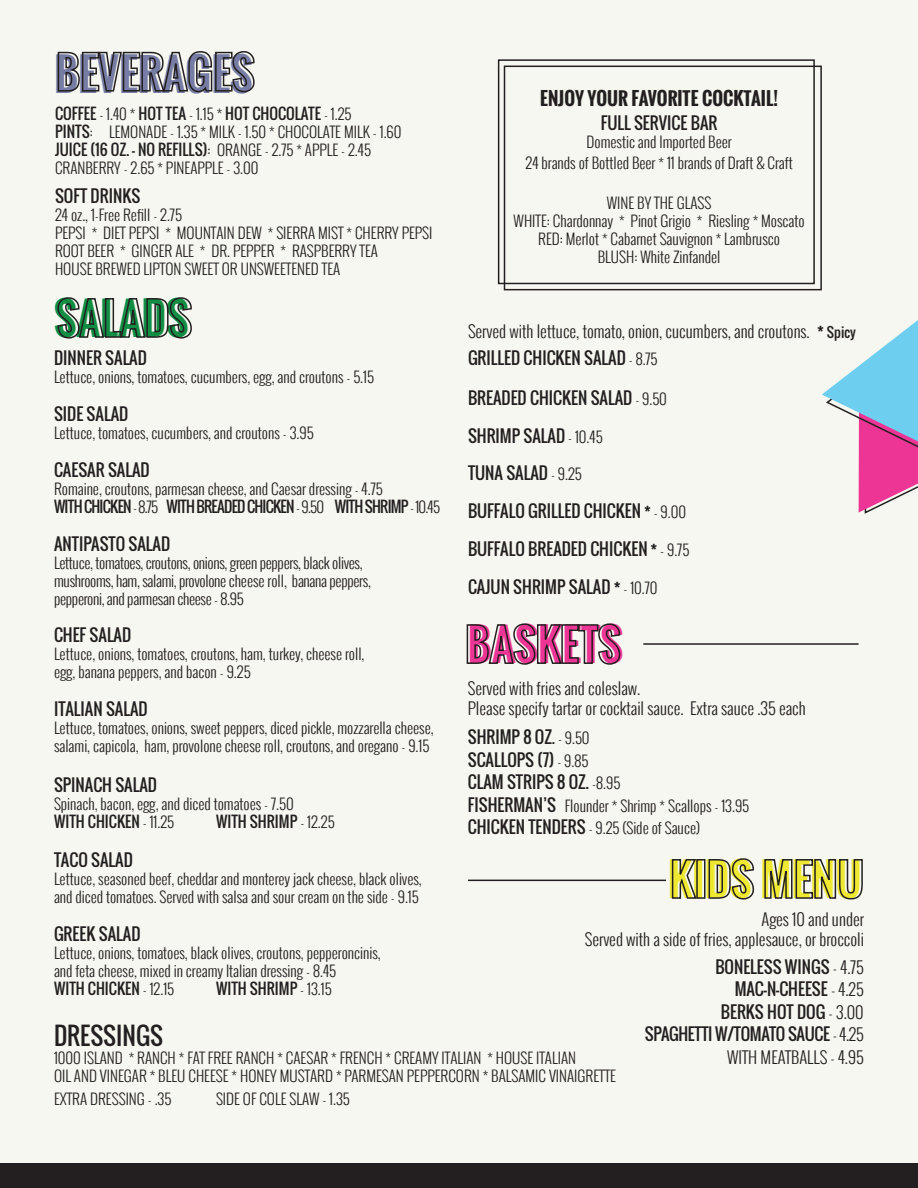
<style>
.page{position:relative;width:918px;height:1188px;background:#f6f7f0}
.page>*{position:absolute;margin:0;border:0;box-sizing:border-box;transform-origin:0 0}
.t1{font:700 43.5px "Oswald";color:#767ca4}
.t2{font:700 43.5px "Oswald";color:#eee830}
.t3{font:700 43.5px "Oswald";color:#ed3596}
.t4{font:700 43.5px "Oswald";color:#118d44}
.t5{font:24px "Oswald";color:#231f20}
.t6{font:700 18px "Oswald";color:#231f20}
.t7{font:16.5px "Oswald";color:#231f20}
.t8{font:300 16.5px "Oswald";color:#231f20}
.t9{font:16.5px "Oswald";letter-spacing:-.02em;color:#231f20}
.t10{font:300 15px "Oswald";color:#231f20}
.t11{font:300 15px "Oswald";letter-spacing:-.02em;color:#231f20}
.t12{font:15px "Oswald";color:#231f20}
.t13{font:15px "Oswald";letter-spacing:-.05em;color:#231f20}
.s1{font-weight:300}
.s2{font-weight:400}
.s3{font-weight:700;font-size:15px}
.s4{font-weight:400;font-size:13.5px}
.s5{font-weight:300;font-size:15px}
.s6{font-size:15px}
.s7{font-weight:400;font-size:16.5px}
</style>
<div class="page">
<svg style="left:466px;top:623px;width:155px;height:42px"></svg>
<svg style="left:671px;top:859px;width:25px;height:40px"></svg>
<div style="left:696px;top:859px;width:10px;height:40px;border:2px solid #231f20"></div>
<svg style="left:708px;top:858px;width:46px;height:42px"></svg>
<svg style="left:764px;top:859px;width:99px;height:41px"></svg>
<svg style="left:57px;top:297px;width:135px;height:42px"></svg>
<hr style="left:468px;top:880px;width:198px;height:1px;background:#231f20">
<hr style="left:643px;top:643px;width:216px;height:2px;background:#231f20">
<svg style="left:57px;top:51px;width:198px;height:42px"></svg>
<div style="left:504px;top:66px;width:318px;height:224px;border:2px solid #231f20"></div>
<div style="left:498px;top:59px;width:317px;height:225px;border:2px solid #231f20"></div>
<div style="left:0;top:1163px;width:918px;height:25px;background:#231f20"></div>
<svg style="left:822px;top:320px;width:96px;height:194px"></svg>
<p class="t1" style="left:54px;top:42px;width:200px">BEVERAGES</p>
<p class="t12" style="left:55px;top:102px;width:298px">COFFEE <span class="s1">- 1.40 *</span> HOT TEA <span class="s1">- 1.15 *</span> HOT CHOCOLATE <span class="s1">- 1.25</span></p>
<p class="t10" style="left:55px;top:121px;width:348px"><span class="s2">PINTS</span>: LEMONADE - 1.35 * MILK - 1.50 * CHOCOLATE MILK - 1.60</p>
<p class="t10" style="left:55px;top:139px;width:317px"><span class="s2">JUICE (16 OZ. - NO REFILLS)</span>: ORANGE - 2.75 * APPLE - 2.45</p>
<p class="t10" style="left:55px;top:157px;width:205px">CRANBERRY - 2.65 * PINEAPPLE - 3.00</p>
<p class="t7" style="left:55px;top:183px;width:87px">SOFT DRINKS</p>
<p class="t10" style="left:55px;top:204px;width:128px">24 oz., 1-Free Refill - 2.75</p>
<p class="t10" style="left:55px;top:222px;width:379px">PEPSI * DIET PEPSI * MOUNTAIN DEW * SIERRA MIST * CHERRY PEPSI</p>
<p class="t10" style="left:55px;top:240px;width:324px">ROOT BEER * GINGER ALE * DR. PEPPER * RASPBERRY TEA</p>
<p class="t10" style="left:55px;top:258px;width:287px">HOUSE BREWED LIPTON SWEET OR UNSWEETENED TEA</p>
<p class="t4" style="left:54px;top:286px;width:136px">SALADS</p>
<p class="t6" style="left:540px;top:84px;width:239px">ENJOY YOUR FAVORITE COCKTAIL!</p>
<p class="t7" style="left:601px;top:110px;width:118px">FULL SERVICE BAR</p>
<p class="t10" style="left:587px;top:131px;width:147px">Domestic and Imported Beer</p>
<p class="t10" style="left:526px;top:152px;width:269px">24 brands of Bottled Beer * 11 brands of Draft &amp; Craft</p>
<p class="t10" style="left:607px;top:192px;width:106px">WINE BY THE GLASS</p>
<p class="t10" style="left:514px;top:210px;width:293px">WHITE: Chardonnay * Pinot Grigio * Riesling * Moscato</p>
<p class="t10" style="left:538px;top:228px;width:243px">RED: Merlot * Cabarnet Sauvignon * Lambrusco</p>
<p class="t10" style="left:598px;top:246px;width:124px">BLUSH: White Zinfandel</p>
<p class="t8" style="left:468px;top:319px;width:389px">Served with lettuce, tomato, onion, cucumbers, and croutons. <span class="s3">*</span> <span class="s4">Spicy</span></p>
<p class="t7" style="left:54px;top:346px;width:94px">DINNER SALAD</p>
<p class="t10" style="left:54px;top:366px;width:322px">Lettuce, onions, tomatoes, cucumbers, egg, and croutons - 5.15</p>
<p class="t7" style="left:54px;top:402px;width:76px">SIDE SALAD</p>
<p class="t10" style="left:54px;top:422px;width:261px">Lettuce, tomatoes, cucumbers, and croutons - 3.95</p>
<p class="t7" style="left:54px;top:457px;width:97px">CAESAR SALAD</p>
<p class="t10" style="left:54px;top:478px;width:330px">Romaine, croutons, parmesan cheese, and Caesar dressing - 4.75</p>
<p class="t13" style="left:54px;top:495px;width:388px">WITH CHICKEN <span class="s1">- 8.75</span> WITH BREADED CHICKEN <span class="s1">- 9.50</span> WITH SHRIMP <span class="s1">- 10.45</span></p>
<p class="t7" style="left:54px;top:531px;width:118px">ANTIPASTO SALAD</p>
<p class="t11" style="left:54px;top:552px;width:310px">Lettuce, tomatoes, croutons, onions, green peppers, black olives,</p>
<p class="t11" style="left:54px;top:570px;width:318px">mushrooms, ham, salami, provolone cheese roll, banana peppers,</p>
<p class="t11" style="left:54px;top:588px;width:191px">pepperoni, and parmesan cheese - 8.95</p>
<p class="t7" style="left:54px;top:623px;width:79px">CHEF SALAD</p>
<p class="t10" style="left:54px;top:643px;width:312px">Lettuce, onions, tomatoes, croutons, ham, turkey, cheese roll,</p>
<p class="t10" style="left:54px;top:661px;width:198px">egg, banana peppers, and bacon - 9.25</p>
<p class="t7" style="left:54px;top:697px;width:95px">ITALIAN SALAD</p>
<p class="t10" style="left:54px;top:717px;width:381px">Lettuce, tomatoes, onions, sweet peppers, diced pickle, mozzarella cheese,</p>
<p class="t10" style="left:54px;top:735px;width:377px">salami, capicola, ham, provolone cheese roll, croutons, and oregano - 9.15</p>
<p class="t7" style="left:54px;top:772px;width:105px">SPINACH SALAD</p>
<p class="t10" style="left:54px;top:793px;width:241px">Spinach, bacon, egg, and diced tomatoes - 7.50</p>
<p class="t12" style="left:54px;top:810px;width:122px">WITH CHICKEN <span class="s1">- 11.25</span></p>
<p class="t12" style="left:216px;top:810px;width:120px">WITH SHRIMP <span class="s1">- 12.25</span></p>
<p class="t7" style="left:54px;top:848px;width:80px">TACO SALAD</p>
<p class="t10" style="left:54px;top:868px;width:369px">Lettuce, seasoned beef, cheddar and monterey jack cheese, black olives,</p>
<p class="t10" style="left:54px;top:886px;width:366px">and diced tomatoes. Served with salsa and sour cream on the side - 9.15</p>
<p class="t7" style="left:54px;top:922px;width:88px">GREEK SALAD</p>
<p class="t10" style="left:54px;top:942px;width:328px">Lettuce, onions, tomatoes, black olives, croutons, pepperoncinis,</p>
<p class="t10" style="left:54px;top:960px;width:284px">and feta cheese, mixed in creamy Italian dressing - 8.45</p>
<p class="t12" style="left:54px;top:978px;width:122px">WITH CHICKEN <span class="s1">- 12.15</span></p>
<p class="t12" style="left:216px;top:978px;width:117px">WITH SHRIMP <span class="s1">- 13.15</span></p>
<p class="t7" style="left:468px;top:346px;width:191px">GRILLED CHICKEN SALAD <span class="s5">- 8.75</span></p>
<p class="t7" style="left:468px;top:385px;width:200px">BREADED CHICKEN SALAD <span class="s5">- 9.50</span></p>
<p class="t7" style="left:468px;top:423px;width:136px">SHRIMP SALAD <span class="s5">- 10.45</span></p>
<p class="t7" style="left:468px;top:461px;width:115px">TUNA SALAD <span class="s5">- 9.25</span></p>
<p class="t7" style="left:468px;top:499px;width:220px">BUFFALO GRILLED CHICKEN <span class="s3">*</span> <span class="s5">- 9.00</span></p>
<p class="t7" style="left:468px;top:537px;width:223px">BUFFALO BREADED CHICKEN <span class="s3">*</span> <span class="s5">- 9.75</span></p>
<p class="t7" style="left:468px;top:574px;width:191px">CAJUN SHRIMP SALAD <span class="s3">*</span> <span class="s5">- 10.70</span></p>
<p class="t3" style="left:468px;top:612px;width:157px">BASKETS</p>
<p class="t8" style="left:468px;top:676px;width:174px">Served with fries and coleslaw.</p>
<p class="t8" style="left:468px;top:696px;width:339px">Please specify tartar or cocktail sauce. Extra sauce .35 each</p>
<p class="t7" style="left:468px;top:725px;width:123px">SHRIMP 8 OZ<span class="s6">.</span> <span class="s5">- 9.50</span></p>
<p class="t7" style="left:468px;top:747px;width:122px">SCALLOPS (7) <span class="s5">- 9.85</span></p>
<p class="t7" style="left:468px;top:770px;width:154px">CLAM STRIPS 8 OZ. <span class="s5">-8.95</span></p>
<p class="t10" style="left:468px;top:795px;width:283px"><span class="s7">FISHERMAN’S</span> Flounder * Shrimp * Scallops - 13.95</p>
<p class="t10" style="left:468px;top:817px;width:234px"><span class="s7">CHICKEN TENDERS</span> - 9.25 (Side of Sauce)</p>
<p class="t2" style="left:668px;top:847px;width:195px">KIDS MENU</p>
<p class="t8" style="left:762px;top:907px;width:104px">Ages 10 and under</p>
<p class="t8" style="left:585px;top:927px;width:281px">Served with a side of fries, applesauce, or broccoli</p>
<p class="t7" style="left:715px;top:954px;width:150px">BONELESS WINGS <span class="s1">- 4.75</span></p>
<p class="t7" style="left:735px;top:977px;width:131px">MAC-N-CHEESE <span class="s1">- 4.25</span></p>
<p class="t7" style="left:721px;top:999px;width:144px">BERKS HOT DOG <span class="s1">- 3.00</span></p>
<p class="t9" style="left:645px;top:1022px;width:220px">SPAGHETTI W/TOMATO SAUCE <span class="s1">- 4.25</span></p>
<p class="t8" style="left:727px;top:1045px;width:138px">WITH MEATBALLS - 4.95</p>
<p class="t5" style="left:54px;top:1018px;width:110px">DRESSINGS</p>
<p class="t10" style="left:54px;top:1047px;width:524px">1000 ISLAND * RANCH * FAT FREE RANCH * CAESAR * FRENCH * CREAMY ITALIAN * HOUSE ITALIAN</p>
<p class="t10" style="left:54px;top:1065px;width:564px">OIL AND VINEGAR * BLEU CHEESE * HONEY MUSTARD * PARMESAN PEPPERCORN * BALSAMIC VINAIGRETTE</p>
<p class="t10" style="left:54px;top:1087px;width:119px">EXTRA DRESSING - .35</p>
<p class="t10" style="left:216px;top:1087px;width:135px">SIDE OF COLE SLAW - 1.35</p>
</div>
